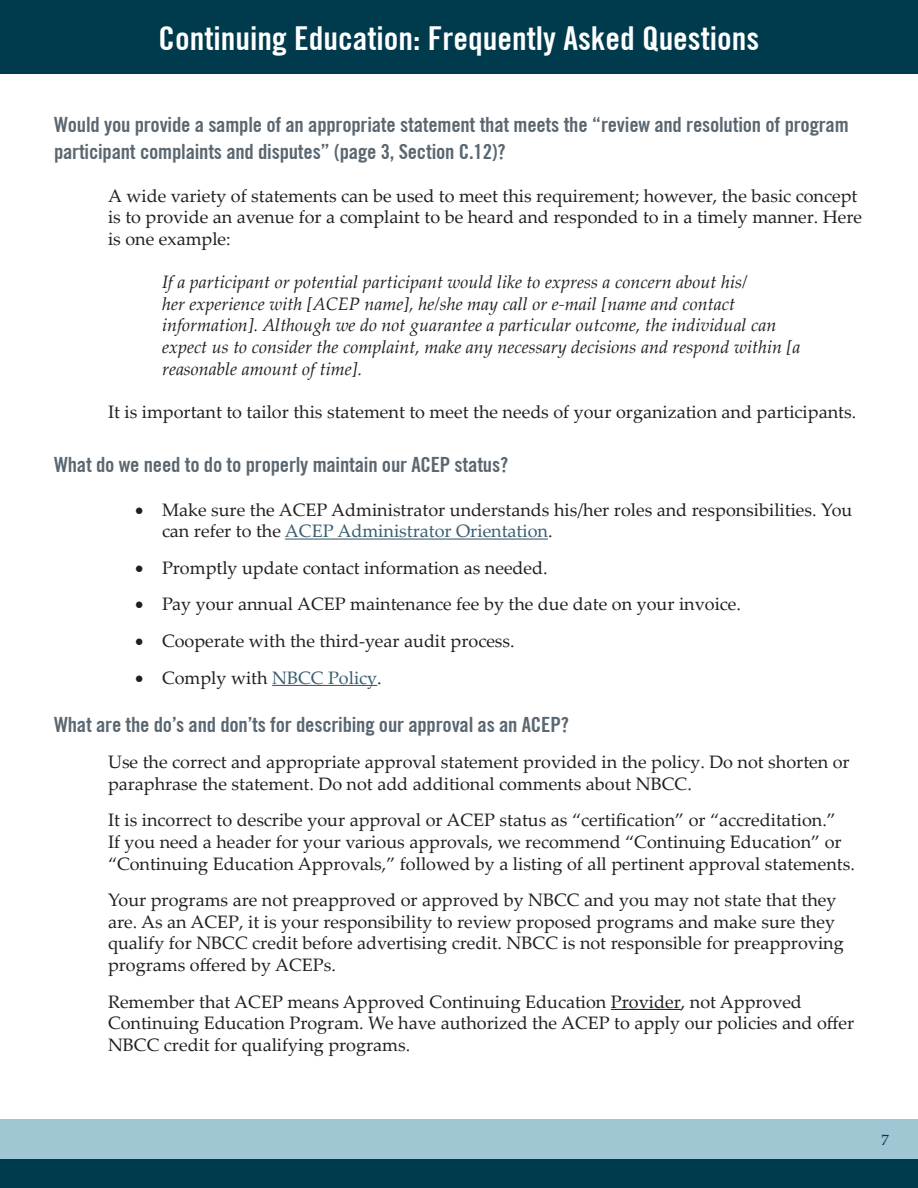
<style>
.page{position:relative;width:918px;height:1188px;background:#fff}
.page>*{position:absolute;margin:0;border:0;box-sizing:border-box;transform-origin:0 0}
.t1{font:700 condensed 33px "Trade Gothic No.20";color:#fff}
.No_Spacing{font:700 condensed 21px/27px "Trade Gothic No.20";letter-spacing:-.01em;color:#5a6670}
.No_Spacing-2{font:18px/21.6px "Palatino Linotype";color:#231f20}
.t2{font:italic 18px/21.6px "Palatino Linotype";color:#231f20}
.t3{font:15px "Palatino Linotype";color:#003b4d}
.s1{color:#395d6e}
</style>
<div class="page">
<div style="left:0;top:0;width:918px;height:73px;background:#003b4d"></div>
<div style="left:0;top:1119px;width:918px;height:48px;background:#a0c6d4"></div>
<div style="left:0;top:1159px;width:918px;height:29px;background:#003b4d"></div>
<hr style="left:285px;top:539px;width:263px;height:1px;background:#395d6e">
<hr style="left:272px;top:685px;width:105px;height:1px;background:#395d6e">
<hr style="left:611px;top:1009px;width:70px;height:1px;background:#231f20">
<h1 class="t1" style="left:159px;top:19px;width:602px">Continuing Education: Frequently Asked Questions</h1>
<p class="No_Spacing" style="left:54px;top:110px;width:796px">Would you provide a sample of an appropriate statement that meets the “review and resolution of program participant complaints and disputes” (page 3, Section C.12)?</p>
<p class="No_Spacing-2" style="left:108px;top:184px;width:756px">A wide variety of statements can be used to meet this requirement; however, the basic concept is to provide an avenue for a complaint to be heard and responded to in a timely manner. Here is one example:</p>
<p class="t2" style="left:162px;top:271px;width:640px">If a participant or potential participant would like to express a concern about his/<br>her experience with [ACEP name], he/she may call or e-mail [name and contact information]. Although we do not guarantee a particular outcome, the individual can expect us to consider the complaint, make any necessary decisions and respond within [a reasonable amount of time].</p>
<p class="No_Spacing-2" style="left:108px;top:400px;width:750px">It is important to tailor this statement to meet the needs of your organization and participants.</p>
<p class="No_Spacing" style="left:54px;top:451px;width:456px">What do we need to do to properly maintain our ACEP status?</p>
<p class="No_Spacing-2" style="left:162px;top:498px;width:692px;text-indent:-27px">• Make sure the ACEP Administrator understands his/her roles and responsibilities. You can refer to the <span class="s1">ACEP Administrator Orientation</span>.</p>
<p class="No_Spacing-2" style="left:135px;top:556px;width:414px">• Promptly update contact information as needed.</p>
<p class="No_Spacing-2" style="left:135px;top:593px;width:608px">• Pay your annual ACEP maintenance fee by the due date on your invoice.</p>
<p class="No_Spacing-2" style="left:135px;top:629px;width:381px">• Cooperate with the third-year audit process.</p>
<p class="No_Spacing-2" style="left:135px;top:666px;width:248px">• Comply with <span class="s1">NBCC Policy</span>.</p>
<p class="No_Spacing" style="left:54px;top:710px;width:516px">What are the do’s and don’ts for describing our approval as an ACEP?</p>
<p class="No_Spacing-2" style="left:108px;top:751px;width:743px">Use the correct and appropriate approval statement provided in the policy. Do not shorten or paraphrase the statement. Do not add additional comments about NBCC.</p>
<p class="No_Spacing-2" style="left:108px;top:809px;width:748px">It is incorrect to describe your approval or ACEP status as “certification” or “accreditation.”<br>If you need a header for your various approvals, we recommend “Continuing Education” or “Continuing Education Approvals,” followed by a listing of all pertinent approval statements.</p>
<p class="No_Spacing-2" style="left:108px;top:889px;width:737px">Your programs are not preapproved or approved by NBCC and you may not state that they are. As an ACEP, it is your responsibility to review proposed programs and make sure they qualify for NBCC credit before advertising credit. NBCC is not responsible for preapproving programs offered by ACEPs.</p>
<p class="No_Spacing-2" style="left:108px;top:990px;width:748px">Remember that ACEP means Approved Continuing Education Provider, not Approved<br>Continuing Education Program. We have authorized the ACEP to apply our policies and offer<br>NBCC credit for qualifying programs.</p>
<p class="t3" style="left:882px;top:1129px;width:9px">7</p>
</div>
